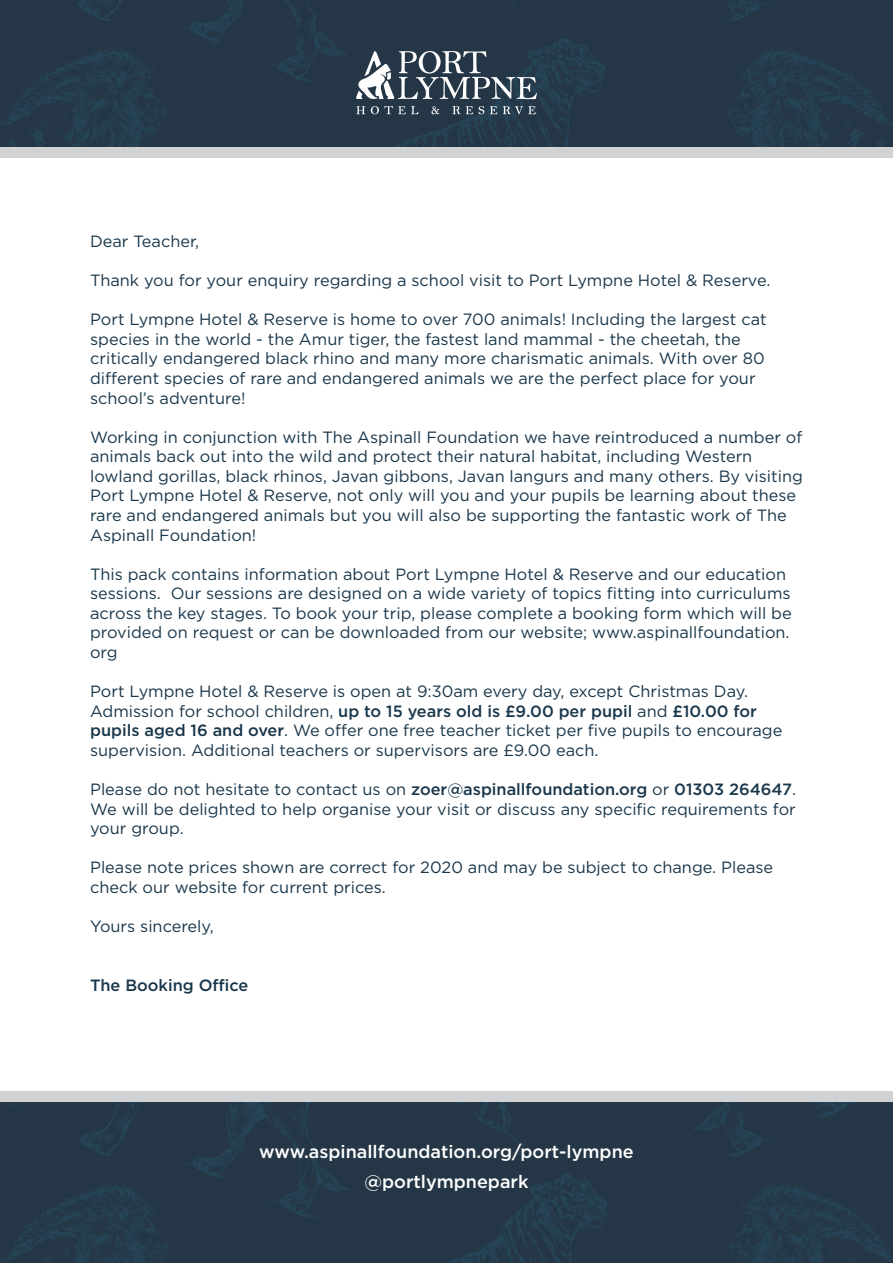
<style>
.page{position:relative;width:893px;height:1263px;background:#fff}
.page>*{position:absolute;margin:0;border:0;box-sizing:border-box;transform-origin:0 0}
.t1{font:500 18px "Gotham";color:#fff}
.t2{font:16.35px/19.5px "Gotham";color:#1a374b}
.t3{font:500 16.35px "Gotham";color:#1a374b}
.s1{font-weight:400}
.s2{font-weight:500}
</style>
<div class="page">
<img style="left:0;top:1102px;width:893px;height:161px">
<div style="left:0;top:1091px;width:893px;height:11px;background:#d1d2d4"></div>
<img style="left:0;top:0;width:893px;height:148px">
<div style="left:0;top:148px;width:893px;height:10px;background:#d1d2d4"></div>
<svg style="left:356px;top:51px;width:181px;height:48px"></svg>
<svg style="left:356px;top:106px;width:9px;height:8px"></svg>
<svg style="left:371px;top:106px;width:47px;height:8px"></svg>
<svg style="left:431px;top:106px;width:8px;height:8px"></svg>
<svg style="left:452px;top:106px;width:21px;height:8px"></svg>
<svg style="left:479px;top:106px;width:5px;height:8px"></svg>
<svg style="left:490px;top:106px;width:7px;height:8px"></svg>
<svg style="left:503px;top:106px;width:33px;height:8px"></svg>
<p class="t2" style="left:90px;top:231px;width:111px">Dear Teacher,</p>
<p class="t2" style="left:90px;top:270px;width:682px">Thank you for your enquiry regarding a school visit to Port Lympne Hotel &amp; Reserve.</p>
<p class="t2" style="left:90px;top:309px;width:678px">Port Lympne Hotel &amp; Reserve is home to over 700 animals! Including the largest cat species in the world - the Amur tiger, the fastest land mammal - the cheetah, the</p>
<p class="t2" style="left:90px;top:348px;width:676px">critically endangered black rhino and many more charismatic animals. With over 80 different species of rare and endangered animals we are the perfect place for your school’s adventure!</p>
<p class="t2" style="left:90px;top:427px;width:714px">Working in conjunction with The Aspinall Foundation we have reintroduced a number of animals back out into the wild and protect their natural habitat, including Western</p>
<p class="t2" style="left:90px;top:466px;width:714px">lowland gorillas, black rhinos, Javan gibbons, Javan langurs and many others. By visiting Port Lympne Hotel &amp; Reserve, not only will you and your pupils be learning about these rare and endangered animals but you will also be supporting the fantastic work of The Aspinall Foundation!</p>
<p class="t2" style="left:90px;top:564px;width:703px">This pack contains information about Port Lympne Hotel &amp; Reserve and our education sessions. Our sessions are designed on a wide variety of topics fitting into curriculums across the key stages. To book your trip, please complete a booking form which will be provided on request or can be downloaded from our website; www.aspinallfoundation. org</p>
<p class="t2" style="left:90px;top:681px;width:659px">Port Lympne Hotel &amp; Reserve is open at 9:30am every day, except Christmas Day.</p>
<p class="t3" style="left:90px;top:700px;width:668px"><span class="s1">Admission for school children,</span> up to 15 years old is £9.00 per pupil <span class="s1">and</span> £10.00 for</p>
<p class="t2" style="left:90px;top:720px;width:694px"><span class="s2">pupils aged 16 and over</span>. We offer one free teacher ticket per five pupils to encourage</p>
<p class="t2" style="left:90px;top:740px;width:510px">supervision. Additional teachers or supervisors are £9.00 each.</p>
<p class="t2" style="left:90px;top:779px;width:707px;text-align:justify">Please do not hesitate to contact us on <span class="s2">zoer@aspinallfoundation.org</span> or <span class="s2">01303 264647</span>.<br>We will be delighted to help organise your visit or discuss any specific requirements for your group.</p>
<p class="t2" style="left:90px;top:857px;width:685px">Please note prices shown are correct for 2020 and may be subject to change. Please check our website for current prices.</p>
<p class="t2" style="left:90px;top:916px;width:125px">Yours sincerely,</p>
<p class="t3" style="left:90px;top:974px;width:160px">The Booking Office</p>
<p class="t1" style="left:259px;top:1139px;width:376px">www.aspinallfoundation.org/port-lympne</p>
<p class="t1" style="left:364px;top:1169px;width:165px">@portlympnepark</p>
</div>
